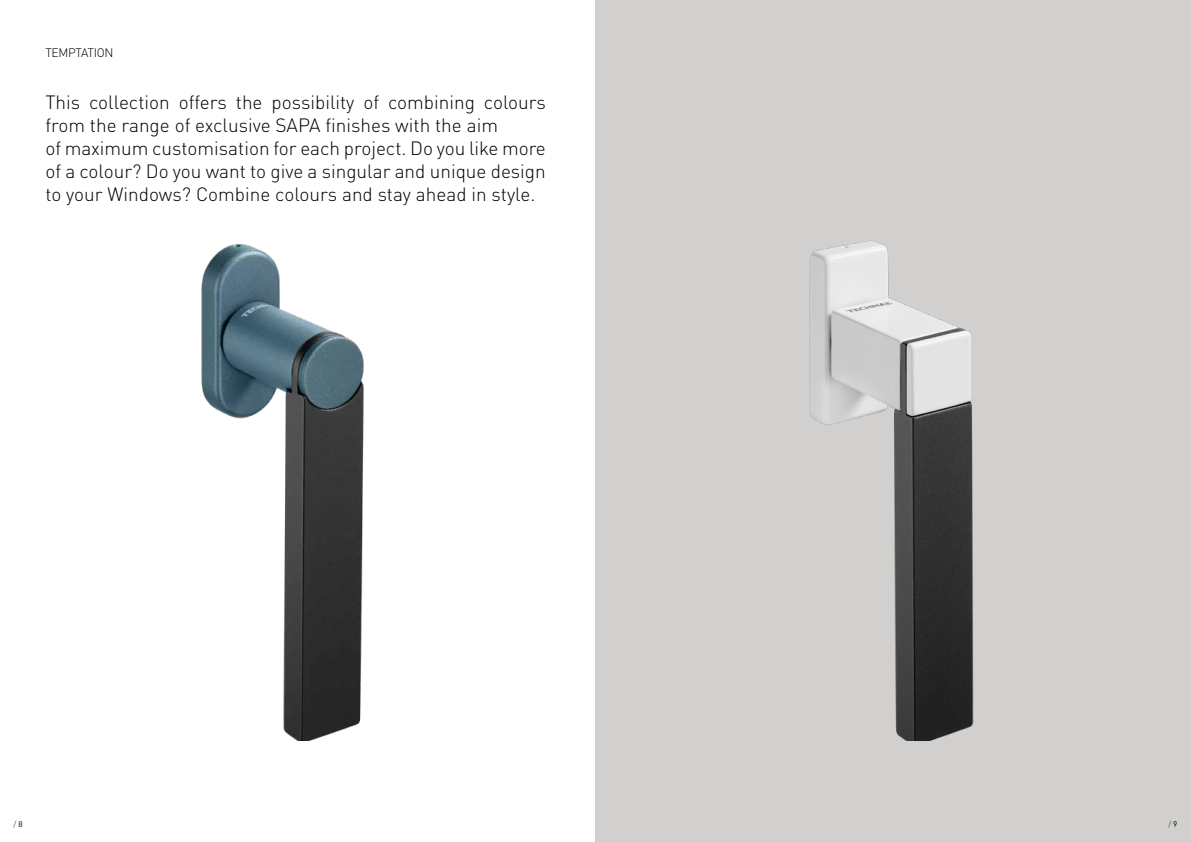
<style>
.page{position:relative;width:1191px;height:842px;background:#fff}
.page>*{position:absolute;margin:0;border:0;box-sizing:border-box;transform-origin:0 0}
.t1{font:300 19px/23px "DIN Pro";color:#000}
.t2{font:300 12.2px "DIN Pro";letter-spacing:-.025em;color:#000}
.t3{font:8px "DIN Pro";color:#0e7837}
.s1{color:#000}
</style>
<div class="page">
<img style="left:201px;top:244px;width:163px;height:497px">
<div style="left:595px;top:0;width:596px;height:842px;background:#d1d0cf"></div>
<img style="left:809px;top:240px;width:165px;height:501px">
<p class="t2" style="left:45px;top:43px;width:70px">TEMPTATION</p>
<p class="t1" style="left:45px;top:88px;width:502px">This collection offers the possibility of combining colours from the range of exclusive SAPA finishes with the aim<br>of maximum customisation for each project. Do you like more of a colour? Do you want to give a singular and unique design to your Windows? Combine colours and stay ahead in style.</p>
<p class="t3" style="left:13px;top:818px;width:11px">/ <span class="s1">8</span></p>
<p class="t3" style="left:1168px;top:818px;width:11px">/ <span class="s1">9</span></p>
</div>
